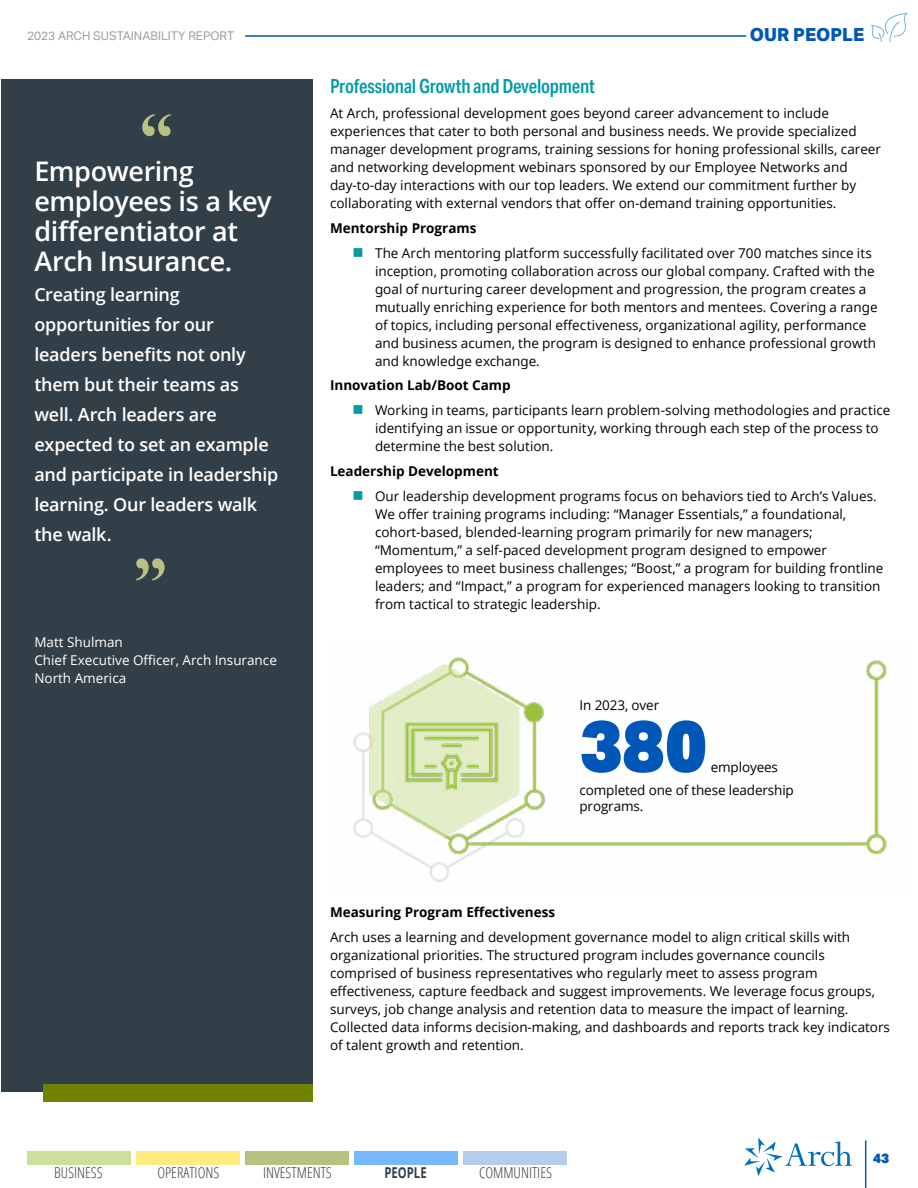
<style>
.page{position:relative;width:918px;height:1188px;background:#fff}
.page>*{position:absolute;margin:0;border:0;box-sizing:border-box;transform-origin:0 0}
.t1{font:900 72px "Aktiv Grotesk";color:#0057b8}
.t2{font:700 72px "Perpetua";color:#b8c180}
.t3{font:600 27px/30px "Open Sans";letter-spacing:-.015em;color:#fff}
.t4{font:600 19.5px "Aktiv Grotesk Cd";letter-spacing:-.01em;color:#009ca6;scale:.95 1}
.t5{font:600 18px/30px "Open Sans";letter-spacing:-.015em;color:#fff}
.t6{font:800 18px "Aktiv Grotesk";color:#0057b8}
.t7{font:300 condensed 15px "Open Sans";color:#333f48}
.t8{font:700 15px "Open Sans";color:#333f48;scale:.75 1}
.t9{font:13.5px/18px "Open Sans";color:#000}
.t10{font:700 13.5px "Open Sans";color:#000}
.t11{font:13.5px/18px "Open Sans";color:#fff}
.t12{font:900 13.5px "Aktiv Grotesk";color:#0057b8}
.t13{font:12px "Aktiv Grotesk";color:#999fa4}
</style>
<div class="page">
<svg style="left:744px;top:1137px;width:108px;height:39px"></svg>
<hr style="left:865px;top:1140px;width:1px;height:48px;background:#0057b8">
<hr style="left:245px;top:35px;width:501px;height:2px;background:#0057b8">
<svg style="left:871px;top:13px;width:37px;height:29px"></svg>
<div style="left:27px;top:1151px;width:104px;height:13px;background:#cae09c"></div>
<div style="left:136px;top:1151px;width:104px;height:13px;background:#ffeb80"></div>
<div style="left:245px;top:1151px;width:104px;height:13px;background:#b8c180"></div>
<div style="left:354px;top:1151px;width:104px;height:13px;background:#78b8ff"></div>
<div style="left:463px;top:1151px;width:104px;height:13px;background:#b3cdea"></div>
<img style="left:353px;top:655px;width:534px;height:227px">
<img style="left:397px;top:704px;width:108px;height:104px">
<div style="left:1px;top:80px;width:312px;height:1012px;background:#333f48"></div>
<div style="left:43px;top:1084px;width:270px;height:18px;background:#718200"></div>
<p class="t13" style="left:27px;top:29px;width:209px">2023 ARCH SUSTAINABILITY REPORT</p>
<h3 class="t6" style="left:750px;top:25px;width:116px">OUR PEOPLE</h3>
<h1 class="t2" style="left:140px;top:93px;width:34px">“</h1>
<h2 class="t3" style="left:34px;top:156px;width:239px">Empowering employees is a key differentiator at<br>Arch Insurance.</h2>
<h3 class="t5" style="left:34px;top:279px;width:246px">Creating learning opportunities for our leaders benefits not only them but their teams as well. Arch leaders are expected to set an example and participate in leadership learning. Our leaders walk the walk.</h3>
<h1 class="t2" style="left:134px;top:537px;width:34px">”</h1>
<p class="t11" style="left:34px;top:633px;width:244px">Matt Shulman<br>Chief Executive Officer, Arch Insurance<br>North America</p>
<h3 class="t4" style="left:330px;top:75px;width:280px">Professional Growth and Development</h3>
<p class="t9" style="left:330px;top:104px;width:553px">At Arch, professional development goes beyond career advancement to include experiences that cater to both personal and business needs. We provide specialized manager development programs, training sessions for honing professional skills, career and networking development webinars sponsored by our Employee Networks and day-to-day interactions with our top leaders. We extend our commitment further by collaborating with external vendors that offer on-demand training opportunities.</p>
<p class="t10" style="left:330px;top:218px;width:148px">Mentorship Programs</p>
<p class="t9" style="left:375px;top:243px;width:504px">The Arch mentoring platform successfully facilitated over 700 matches since its inception, promoting collaboration across our global company. Crafted with the goal of nurturing career development and progression, the program creates a mutually enriching experience for both mentors and mentees. Covering a range of topics, including personal effectiveness, organizational agility, performance and business acumen, the program is designed to enhance professional growth and knowledge exchange.</p>
<p class="t10" style="left:330px;top:376px;width:182px">Innovation Lab/Boot Camp</p>
<p class="t9" style="left:375px;top:401px;width:517px">Working in teams, participants learn problem-solving methodologies and practice identifying an issue or opportunity, working through each step of the process to determine the best solution.</p>
<p class="t10" style="left:330px;top:461px;width:170px">Leadership Development</p>
<p class="t9" style="left:375px;top:486px;width:510px">Our leadership development programs focus on behaviors tied to Arch’s Values.<br>We offer training programs including: “Manager Essentials,” a foundational, cohort-based, blended-learning program primarily for new managers; “Momentum,” a self-paced development program designed to empower employees to meet business challenges; “Boost,” a program for building frontline leaders; and “Impact,” a program for experienced managers looking to transition from tactical to strategic leadership.</p>
<p class="t9" style="left:580px;top:696px;width:81px">In 2023, over</p>
<h1 class="t1" style="left:580px;top:699px;width:129px">380</h1>
<p class="t9" style="left:580px;top:755px;width:216px;line-height:23.2px;text-indent:131px">employees completed one of these leadership</p>
<p class="t9" style="left:580px;top:797px;width:65px">programs.</p>
<p class="t10" style="left:330px;top:902px;width:227px">Measuring Program Effectiveness</p>
<p class="t9" style="left:330px;top:927px;width:562px">Arch uses a learning and development governance model to align critical skills with organizational priorities. The structured program includes governance councils comprised of business representatives who regularly meet to assess program effectiveness, capture feedback and suggest improvements. We leverage focus groups, surveys, job change analysis and retention data to measure the impact of learning.<br>Collected data informs decision-making, and dashboards and reports track key indicators of talent growth and retention.</p>
<p class="t12" style="left:873px;top:1149px;width:17px">43</p>
<p class="t7" style="left:54px;top:1163px;width:50px">BUSINESS</p>
<p class="t7" style="left:157px;top:1163px;width:64px">OPERATIONS</p>
<p class="t7" style="left:263px;top:1163px;width:70px">INVESTMENTS</p>
<p class="t8" style="left:385px;top:1162px;width:58px">PEOPLE</p>
<p class="t7" style="left:479px;top:1163px;width:74px">COMMUNITIES</p>
</div>
